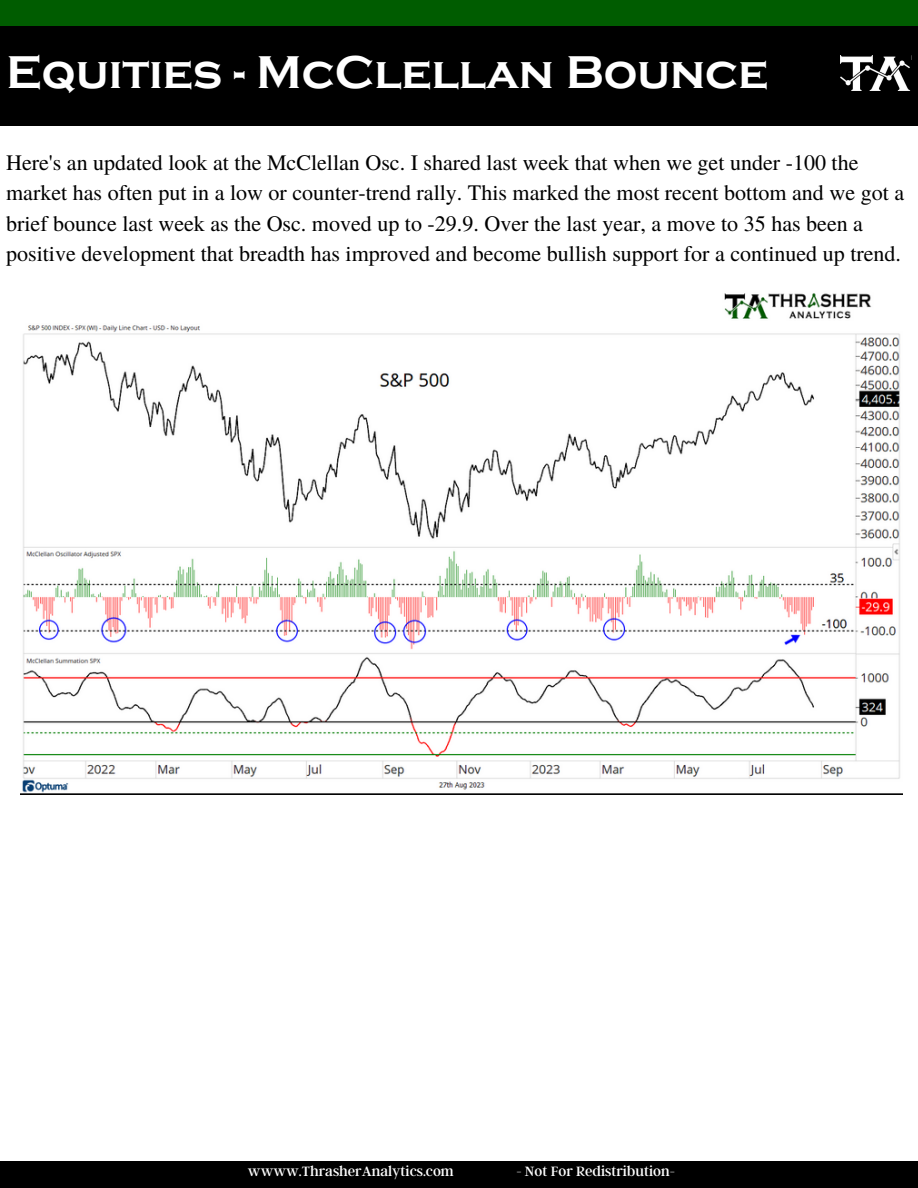
<style>
.page{position:relative;width:918px;height:1188px;background:#fff}
.page>*{position:absolute;margin:0;border:0;box-sizing:border-box;transform-origin:0 0}
.t1{font:700 47.25px "Copperplate Gothic";color:#fff}
.t2{font:22.05px/30.3px "Te X Gyre Termes";color:#000}
.t3{font:15px "Argent CF";color:#fff}
</style>
<div class="page">
<div style="left:0;top:0;width:918px;height:27px;background:#005c00"></div>
<div style="left:0;top:1162px;width:918px;height:26px;background:#000"></div>
<div style="left:0;top:26px;width:918px;height:100px;background:#000"></div>
<img style="left:840px;top:56px;width:71px;height:35px">
<img style="left:21px;top:293px;width:882px;height:501px">
<p class="t1" style="left:6px;top:46px;width:764px">Equities - McClellan Bounce</p>
<p class="t2" style="left:6px;top:146px;width:900px">Here's an updated look at the McClellan Osc. I shared last week that when we get under -100 the market has often put in a low or counter-trend rally. This marked the most recent bottom and we got a brief bounce last week as the Osc. moved up to -29.9. Over the last year, a move to 35 has been a positive development that breadth has improved and become bullish support for a continued up trend.</p>
<p class="t3" style="left:248px;top:1161px;width:207px">wwww.ThrasherAnalytics.com</p>
<p class="t3" style="left:516px;top:1161px;width:160px">- Not For Redistribution-</p>
</div>
